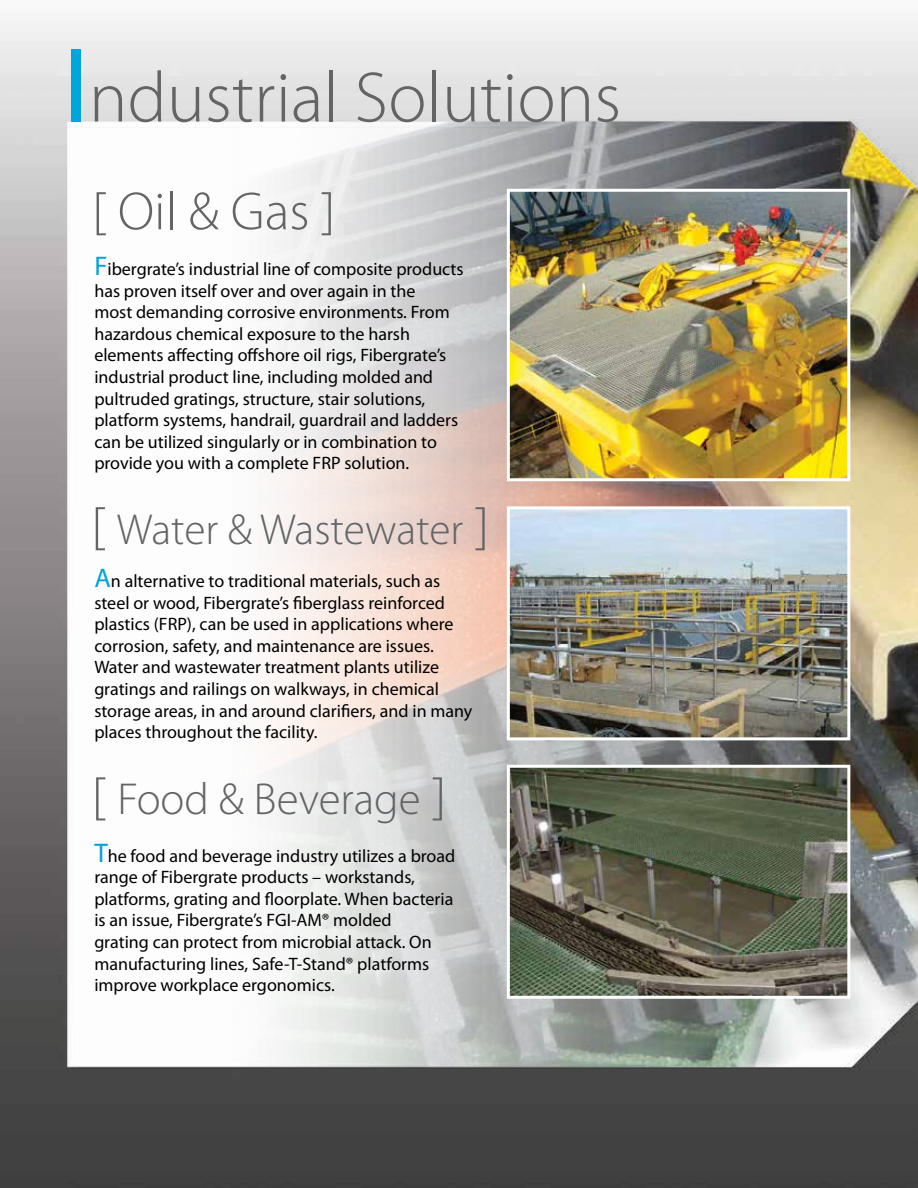
<style>
.page{position:relative;width:918px;height:1188px;background:#fff}
.page>*{position:absolute;margin:0;border:0;box-sizing:border-box;transform-origin:0 0}
.t1{font:300 72px "Myriad Pro";color:#636466}
.t2{font:300 54px "Myriad Pro";color:#636466}
.t3{font:300 45px "Myriad Pro";color:#636466}
.t4{font:300 43.5px "Myriad Pro";color:#636466}
.t5{font:18px/21.6px "Myriad Pro";color:#000}
.s1{font-weight:400;font-size:108px;color:#00a5d9}
.s2{font-size:27px;color:#00a3d8}
.s3{font-size:54px}
</style>
<div class="page">
<img style="left:0;top:13px;width:918px;height:1175px">
<img style="left:511px;top:193px;width:335px;height:284px">
<div style="left:507px;top:189px;width:343px;height:292px;border:3px solid #fff"></div>
<img style="left:511px;top:510px;width:335px;height:226px">
<div style="left:507px;top:506px;width:343px;height:234px;border:3px solid #fff"></div>
<img style="left:511px;top:769px;width:335px;height:226px">
<div style="left:507px;top:765px;width:343px;height:234px;border:3px solid #fff"></div>
<h1 class="t1" style="left:63px;top:58px;width:560px"><span class="s1">I</span>ndustrial Solutions</h1>
<h2 class="t2" style="left:92px;top:182px;width:245px">[ Oil &amp; Gas ]</h2>
<p class="t5" style="left:94px;top:258px;width:371px"><span class="s2">F</span>ibergrate’s industrial line of composite products has proven itself over and over again in the<br>most demanding corrosive environments. From hazardous chemical exposure to the harsh elements affecting offshore oil rigs, Fibergrate’s industrial product line, including molded and pultruded gratings, structure, stair solutions, platform systems, handrail, guardrail and ladders can be utilized singularly or in combination to provide you with a complete FRP solution.</p>
<h3 class="t4" style="left:91px;top:506px;width:400px"><span class="s3">[</span> Water &amp; Wastewater <span class="s3">]</span></h3>
<p class="t5" style="left:94px;top:570px;width:380px"><span class="s2">A</span>n alternative to traditional materials, such as steel or wood, Fibergrate’s fiberglass reinforced plastics (FRP), can be used in applications where corrosion, safety, and maintenance are issues.<br>Water and wastewater treatment plants utilize gratings and railings on walkways, in chemical storage areas, in and around clarifiers, and in many places throughout the facility.</p>
<h3 class="t3" style="left:91px;top:775px;width:357px"><span class="s3">[</span> Food &amp; Beverage <span class="s3">]</span></h3>
<p class="t5" style="left:94px;top:844px;width:362px"><span class="s2">T</span>he food and beverage industry utilizes a broad range of Fibergrate products – workstands, platforms, grating and floorplate. When bacteria is an issue, Fibergrate’s FGI-AM® molded<br>grating can protect from microbial attack. On manufacturing lines, Safe-T-Stand® platforms improve workplace ergonomics.</p>
</div>
